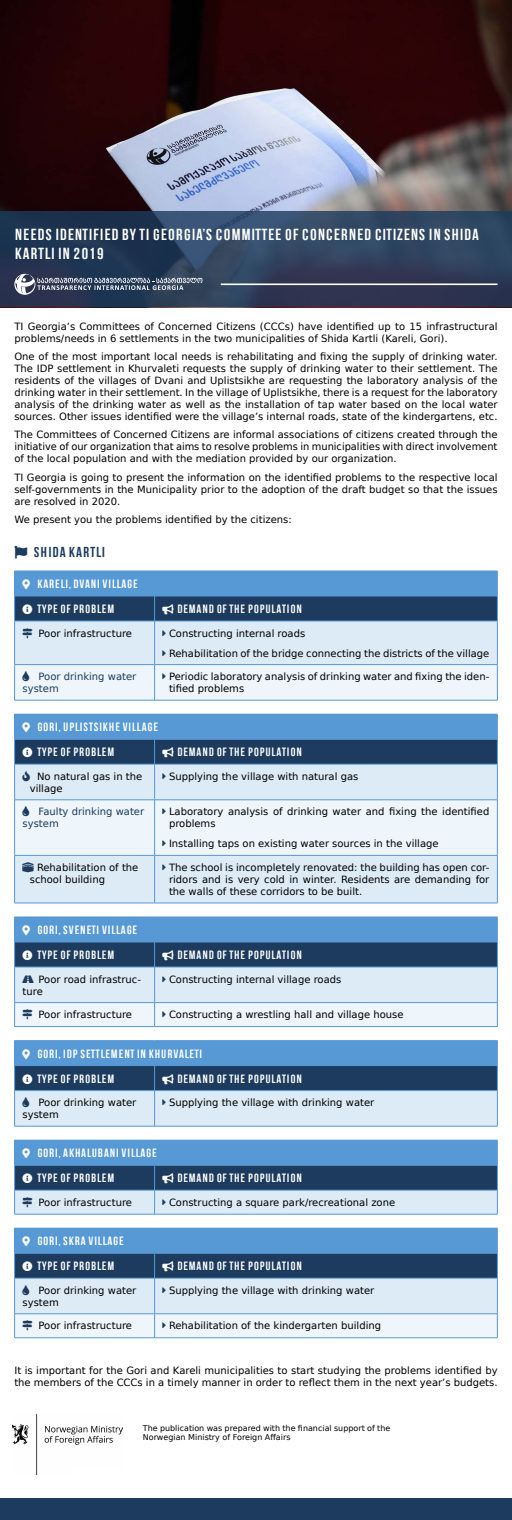
<style>
.page{position:relative;width:512px;height:1520px;background:#fff}
.page>*{position:absolute;margin:0;border:0;box-sizing:border-box;transform-origin:0 0}
.t1{font:700 16px/19.2px "Bebas Neue";color:#fff}
.t2{font:700 14.4px "Bebas Neue";color:#1c3b5e}
.t3{font:700 12px/25px "Bebas Neue";color:#fff}
.t4{font:10px/12px "DejaVu Sans";color:#000}
.t5{font:10px/12px "DejaVu Sans";color:#1c3b5e}
.t6{font:8px/8.8px "DejaVu Sans";color:#000}
.s1{color:#1c3b5e}
</style>
<div class="page">
<img style="left:0;top:0;width:512px;height:211px">
<svg style="left:0;top:211px;width:512px;height:96px;background:#2c3e5a"></svg>
<hr style="left:14px;top:700px;width:141px;height:1px;background:#5799d4">
<hr style="left:155px;top:700px;width:343px;height:1px;background:#5799d4">
<div style="left:15px;top:765px;width:482px;height:138px;background:#ddebf6"></div>
<hr style="left:14px;top:764px;width:141px;height:1px;background:#5799d4">
<hr style="left:14px;top:764px;width:1px;height:36px;background:#5799d4">
<hr style="left:155px;top:764px;width:343px;height:1px;background:#5799d4">
<hr style="left:154px;top:764px;width:1px;height:36px;background:#5799d4">
<hr style="left:497px;top:764px;width:1px;height:36px;background:#5799d4">
<hr style="left:14px;top:800px;width:1px;height:55px;background:#5799d4">
<hr style="left:497px;top:800px;width:1px;height:55px;background:#5799d4">
<hr style="left:14px;top:855px;width:141px;height:1px;background:#5799d4">
<hr style="left:14px;top:856px;width:1px;height:47px;background:#5799d4">
<hr style="left:155px;top:855px;width:343px;height:1px;background:#5799d4">
<hr style="left:154px;top:856px;width:1px;height:47px;background:#5799d4">
<hr style="left:497px;top:856px;width:1px;height:47px;background:#5799d4">
<hr style="left:14px;top:903px;width:141px;height:1px;background:#5799d4">
<hr style="left:155px;top:903px;width:343px;height:1px;background:#5799d4">
<hr style="left:14px;top:1040px;width:141px;height:1px;background:#5799d4">
<hr style="left:155px;top:1040px;width:343px;height:1px;background:#5799d4">
<hr style="left:14px;top:1126px;width:141px;height:1px;background:#5799d4">
<hr style="left:155px;top:1126px;width:343px;height:1px;background:#5799d4">
<hr style="left:14px;top:1214px;width:141px;height:1px;background:#5799d4">
<hr style="left:155px;top:1214px;width:343px;height:1px;background:#5799d4">
<hr style="left:14px;top:1338px;width:141px;height:1px;background:#5799d4">
<hr style="left:155px;top:1338px;width:343px;height:1px;background:#5799d4">
<svg style="left:14px;top:274px;width:188px;height:21px;background:#546277"></svg>
<hr style="left:221px;top:283px;width:277px;height:2px;background:#fff">
<div style="left:0;top:1498px;width:512px;height:22px;background:#1c3b5e"></div>
<img style="left:13px;top:1414px;width:109px;height:60px">
<svg style="left:14px;top:571px;width:484px;height:129px;background:#a0bbd3"></svg>
<svg style="left:14px;top:714px;width:484px;height:50px;background:#3b6c9c"></svg>
<svg style="left:23px;top:771px;width:7px;height:10px"></svg>
<div style="left:15px;top:800px;width:482px;height:55px;background:#eef5fb"></div>
<svg style="left:23px;top:862px;width:11px;height:10px"></svg>
<svg style="left:14px;top:917px;width:484px;height:110px;background:#93b1cd"></svg>
<svg style="left:14px;top:1041px;width:484px;height:85px;background:#7c9fc0"></svg>
<svg style="left:14px;top:1140px;width:484px;height:74px;background:#6d94b8"></svg>
<svg style="left:14px;top:1228px;width:484px;height:110px;background:#93b1cd"></svg>
<h1 class="t1" style="left:14px;top:225px;width:467px">NEEDS IDENTIFIED BY TI GEORGIA’S COMMITTEE OF CONCERNED CITIZENS IN SHIDA<br>KARTLI IN 2019</h1>
<p class="t4" style="left:14px;top:320px;width:485px">TI Georgia’s Committees of Concerned Citizens (CCCs) have identified up to 15 infrastructural problems/needs in 6 settlements in the two municipalities of Shida Kartli (Kareli, Gori).</p>
<p class="t4" style="left:14px;top:350px;width:485px;text-align:justify">One of the most important local needs is rehabilitating and fixing the supply of drinking water.<br>The IDP settlement in Khurvaleti requests the supply of drinking water to their settlement. The residents of the villages of Dvani and Uplistsikhe are requesting the laboratory analysis of the drinking water in their settlement. In the village of Uplistsikhe, there is a request for the laboratory analysis of the drinking water as well as the installation of tap water based on the local water sources. Other issues identified were the village’s internal roads, state of the kindergartens, etc.</p>
<p class="t4" style="left:14px;top:429px;width:485px;text-align:justify">The Committees of Concerned Citizens are informal associations of citizens created through the initiative of our organization that aims to resolve problems in municipalities with direct involvement of the local population and with the mediation provided by our organization.</p>
<p class="t4" style="left:14px;top:471px;width:485px;text-align:justify">TI Georgia is going to present the information on the identified problems to the respective local self-governments in the Municipality prior to the adoption of the draft budget so that the issues are resolved in 2020.</p>
<p class="t4" style="left:14px;top:513px;width:279px">We present you the problems identified by the citizens:</p>
<h2 class="t2" style="left:34px;top:544px;width:74px">SHIDA KARTLI</h2>
<p class="t3" style="left:37px;top:571px;width:103px">KARELI, DVANI VILLAGE<br>TYPE OF PROBLEM</p>
<p class="t3" style="left:177px;top:596px;width:127px">DEMAND OF THE POPULATION</p>
<p class="t4" style="left:39px;top:627px;width:95px">Poor infrastructure</p>
<p class="t4" style="left:163px;top:627px;width:144px"><span class="s1">→</span> Constructing internal roads</p>
<p class="t4" style="left:163px;top:647px;width:328px"><span class="s1">→</span> Rehabilitation of the bridge connecting the districts of the village</p>
<p class="t5" style="left:23px;top:670px;width:115px;text-indent:16px">Poor drinking water system</p>
<p class="t4" style="left:169px;top:670px;width:322px;text-indent:-6px"><span class="s1">→</span> Periodic laboratory analysis of drinking water and fixing the iden&shy;tified problems</p>
<p class="t3" style="left:37px;top:714px;width:123px">GORI, UPLISTSIKHE VILLAGE<br>TYPE OF PROBLEM</p>
<p class="t3" style="left:177px;top:739px;width:127px">DEMAND OF THE POPULATION</p>
<p class="t4" style="left:30px;top:770px;width:114px;text-indent:7px">No natural gas in the village</p>
<p class="t4" style="left:163px;top:770px;width:197px"><span class="s1">→</span> Supplying the village with natural gas</p>
<p class="t5" style="left:23px;top:806px;width:123px;text-indent:16px">Faulty drinking water system</p>
<p class="t4" style="left:169px;top:806px;width:322px;text-indent:-6px"><span class="s1">→</span> Laboratory analysis of drinking water and fixing the identified problems</p>
<p class="t4" style="left:163px;top:838px;width:278px"><span class="s1">→</span> Installing taps on existing water sources in the village</p>
<p class="t4" style="left:30px;top:861px;width:110px;text-indent:7px">Rehabilitation of the school building</p>
<p class="t4" style="left:169px;top:861px;width:322px;text-align:justify;text-indent:-6px"><span class="s1">→</span> The school is incompletely renovated: the building has open cor&shy;ridors and is very cold in winter. Residents are demanding for the walls of these corridors to be built.</p>
<p class="t3" style="left:37px;top:917px;width:102px">GORI, SVENETI VILLAGE<br>TYPE OF PROBLEM</p>
<p class="t3" style="left:177px;top:942px;width:127px">DEMAND OF THE POPULATION</p>
<p class="t4" style="left:23px;top:973px;width:120px;text-indent:16px">Poor road infrastruc&shy;ture</p>
<p class="t4" style="left:163px;top:973px;width:180px"><span class="s1">→</span> Constructing internal village roads</p>
<p class="t4" style="left:39px;top:1008px;width:95px">Poor infrastructure</p>
<p class="t4" style="left:163px;top:1008px;width:243px"><span class="s1">→</span> Constructing a wrestling hall and village house</p>
<p class="t3" style="left:37px;top:1041px;width:167px">GORI, IDP SETTLEMENT IN KHURVALETI<br>TYPE OF PROBLEM</p>
<p class="t3" style="left:177px;top:1066px;width:127px">DEMAND OF THE POPULATION</p>
<p class="t4" style="left:23px;top:1096px;width:115px;text-indent:16px">Poor drinking water system</p>
<p class="t4" style="left:163px;top:1096px;width:213px"><span class="s1">→</span> Supplying the village with drinking water</p>
<p class="t3" style="left:37px;top:1140px;width:122px">GORI, AKHALUBANI VILLAGE<br>TYPE OF PROBLEM</p>
<p class="t3" style="left:177px;top:1165px;width:127px">DEMAND OF THE POPULATION</p>
<p class="t4" style="left:39px;top:1196px;width:95px">Poor infrastructure</p>
<p class="t4" style="left:163px;top:1196px;width:234px"><span class="s1">→</span> Constructing a square park/recreational zone</p>
<p class="t3" style="left:37px;top:1228px;width:89px">GORI, SKRA VILLAGE<br>TYPE OF PROBLEM</p>
<p class="t3" style="left:177px;top:1253px;width:127px">DEMAND OF THE POPULATION</p>
<p class="t4" style="left:23px;top:1284px;width:115px;text-indent:16px">Poor drinking water system</p>
<p class="t4" style="left:163px;top:1284px;width:213px"><span class="s1">→</span> Supplying the village with drinking water</p>
<p class="t4" style="left:39px;top:1320px;width:95px">Poor infrastructure</p>
<p class="t4" style="left:163px;top:1320px;width:220px"><span class="s1">→</span> Rehabilitation of the kindergarten building</p>
<p class="t4" style="left:14px;top:1364px;width:485px">It is important for the Gori and Kareli municipalities to start studying the problems identified by the members of the CCCs in a timely manner in order to reflect them in the next year’s budgets.</p>
<p class="t6" style="left:143px;top:1424px;width:249px">The publication was prepared with the financial support of the<br>Norwegian Ministry of Foreign Affairs</p>
</div>
